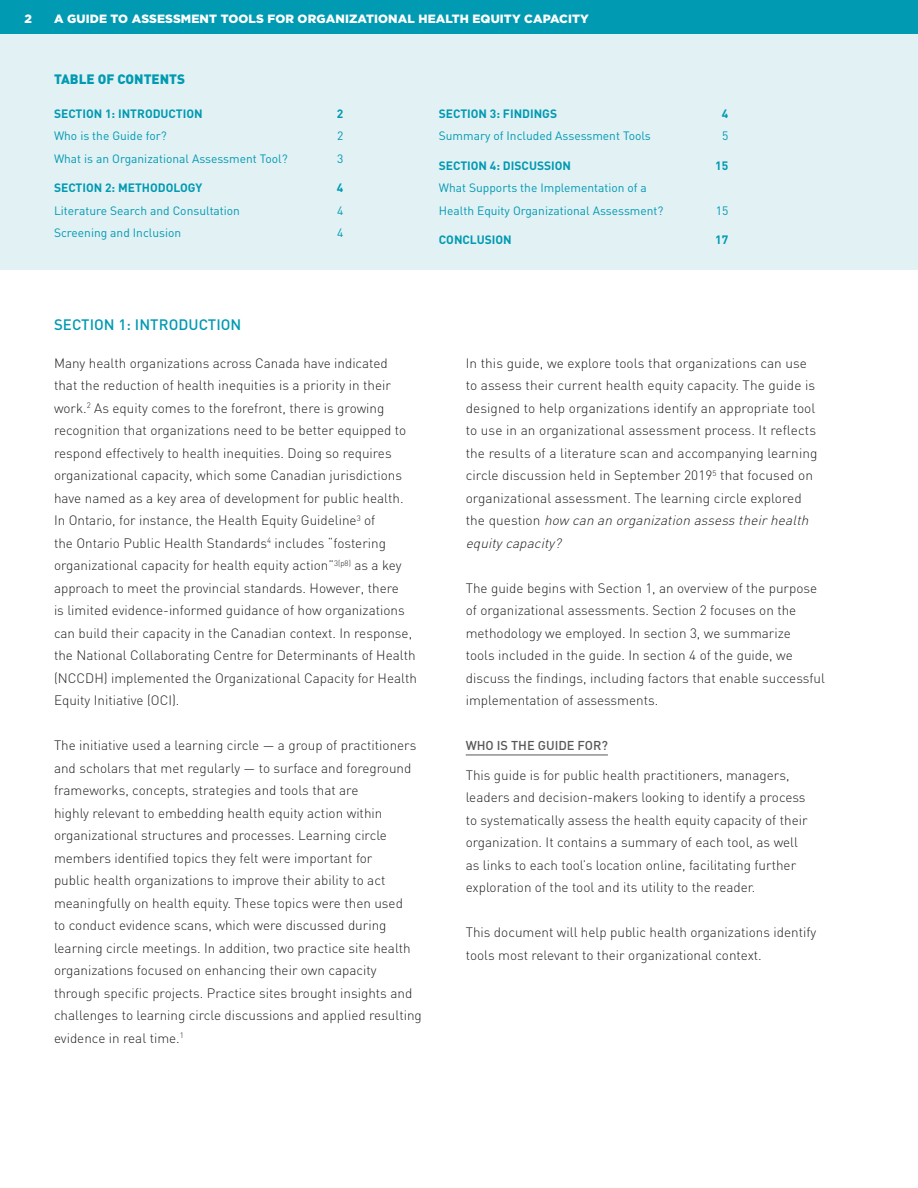
<style>
.page{position:relative;width:918px;height:1188px;background:#fff}
.page>*{position:absolute;margin:0;border:0;box-sizing:border-box;transform-origin:0 0}
.body{font:500 15px "DIN";letter-spacing:.005em;color:#009ab2}
.body-2{font:300 13.5px/22.5px "DIN";color:#231f20}
.body-3{font:900 13.5px "DIN";color:#009ab2}
.body-4{font:500 12.75px "DIN";color:#57585a}
.body-5{font:12px/22.5px "DIN";color:#009ab2}
.body-6{font:700 12px "DIN";color:#009ab2}
.t1{font:900 12px "Gotham HTF";letter-spacing:.01em;color:#fff}
.s1{font-style:italic}
</style>
<div class="page">
<div style="left:0;top:0;width:918px;height:35px;background:#009ab2"></div>
<div style="left:0;top:35px;width:918px;height:235px;background:#e2f1f4"></div>
<hr style="left:466px;top:755px;width:142px;height:1px;background:#57585a">
<p class="t1" style="left:25px;top:12px;width:9px">2</p>
<p class="t1" style="left:54px;top:12px;width:536px">A GUIDE TO ASSESSMENT TOOLS FOR ORGANIZATIONAL HEALTH EQUITY CAPACITY</p>
<p class="body-3" style="left:54px;top:70px;width:133px">TABLE OF CONTENTS</p>
<p class="body-6" style="left:54px;top:106px;width:150px">SECTION 1: INTRODUCTION</p>
<p class="body-6" style="left:337px;top:106px;width:8px">2</p>
<p class="body-5" style="left:54px;top:125px;width:114px">Who is the Guide for?</p>
<p class="body-5" style="left:337px;top:125px;width:8px">2</p>
<p class="body-5" style="left:54px;top:147px;width:235px">What is an Organizational Assessment Tool?</p>
<p class="body-5" style="left:337px;top:147px;width:8px">3</p>
<p class="body-6" style="left:54px;top:180px;width:150px">SECTION 2: METHODOLOGY</p>
<p class="body-6" style="left:337px;top:180px;width:8px">4</p>
<p class="body-5" style="left:54px;top:199px;width:188px">Literature Search and Consultation</p>
<p class="body-5" style="left:337px;top:199px;width:8px">4</p>
<p class="body-5" style="left:54px;top:221px;width:129px">Screening and Inclusion</p>
<p class="body-5" style="left:337px;top:221px;width:8px">4</p>
<p class="body-6" style="left:439px;top:106px;width:120px">SECTION 3: FINDINGS</p>
<p class="body-6" style="left:722px;top:106px;width:8px">4</p>
<p class="body-5" style="left:439px;top:125px;width:214px">Summary of Included Assessment Tools</p>
<p class="body-5" style="left:722px;top:125px;width:8px">5</p>
<p class="body-6" style="left:439px;top:158px;width:134px">SECTION 4: DISCUSSION</p>
<p class="body-6" style="left:715px;top:158px;width:15px">15</p>
<p class="body-5" style="left:439px;top:176px;width:226px">What Supports the Implementation of a<br>Health Equity Organizational Assessment?</p>
<p class="body-5" style="left:716px;top:199px;width:14px">15</p>
<p class="body-6" style="left:439px;top:232px;width:74px">CONCLUSION</p>
<p class="body-6" style="left:715px;top:232px;width:15px">17</p>
<p class="body" style="left:54px;top:315px;width:189px">SECTION 1: INTRODUCTION</p>
<p class="body-2" style="left:54px;top:352px;width:365px">Many health organizations across Canada have indicated<br>that the reduction of health inequities is a priority in their work.<sup>2</sup> As equity comes to the forefront, there is growing recognition that organizations need to be better equipped to respond effectively to health inequities. Doing so requires organizational capacity, which some Canadian jurisdictions have named as a key area of development for public health.<br>In Ontario, for instance, the Health Equity Guideline<sup>3</sup> of<br>the Ontario Public Health Standards<sup>4</sup> includes “fostering organizational capacity for health equity action”<sup>3(p8)</sup> as a key approach to meet the provincial standards. However, there<br>is limited evidence-informed guidance of how organizations can build their capacity in the Canadian context. In response, the National Collaborating Centre for Determinants of Health (NCCDH) implemented the Organizational Capacity for Health Equity Initiative (OCI).</p>
<p class="body-2" style="left:54px;top:734px;width:369px">The initiative used a learning circle — a group of practitioners and scholars that met regularly — to surface and foreground frameworks, concepts, strategies and tools that are<br>highly relevant to embedding health equity action within organizational structures and processes. Learning circle members identified topics they felt were important for<br>public health organizations to improve their ability to act meaningfully on health equity. These topics were then used<br>to conduct evidence scans, which were discussed during learning circle meetings. In addition, two practice site health organizations focused on enhancing their own capacity through specific projects. Practice sites brought insights and challenges to learning circle discussions and applied resulting evidence in real time.<sup>1</sup></p>
<p class="body-2" style="left:466px;top:352px;width:353px">In this guide, we explore tools that organizations can use to assess their current health equity capacity. The guide is designed to help organizations identify an appropriate tool to use in an organizational assessment process. It reflects the results of a literature scan and accompanying learning circle discussion held in September 2019<sup>5</sup> that focused on organizational assessment. The learning circle explored<br>t h e q u e s t i o n <span class="s1">how can an organization assess theirhealth equitycapacity?</span></p>
<p class="body-2" style="left:466px;top:577px;width:361px">The guide begins with Section 1, an overview of the purpose of organizational assessments. Section 2 focuses on the methodology we employed. In section 3, we summarize<br>tools included in the guide. In section 4 of the guide, we discuss the findings, including factors that enable successful implementation of assessments.</p>
<p class="body-4" style="left:466px;top:738px;width:144px">WHO IS THE GUIDE FOR?</p>
<p class="body-2" style="left:466px;top:763px;width:343px">This guide is for public health practitioners, managers, leaders and decision-makers looking to identify a process to systematically assess the health equity capacity of their organization. It contains a summary of each tool, as well as links to each tool’s location online, facilitating further exploration of the tool and its utility to the reader.</p>
<p class="body-2" style="left:466px;top:921px;width:352px">This document will help public health organizations identify tools most relevant to their organizational context.</p>
</div>
